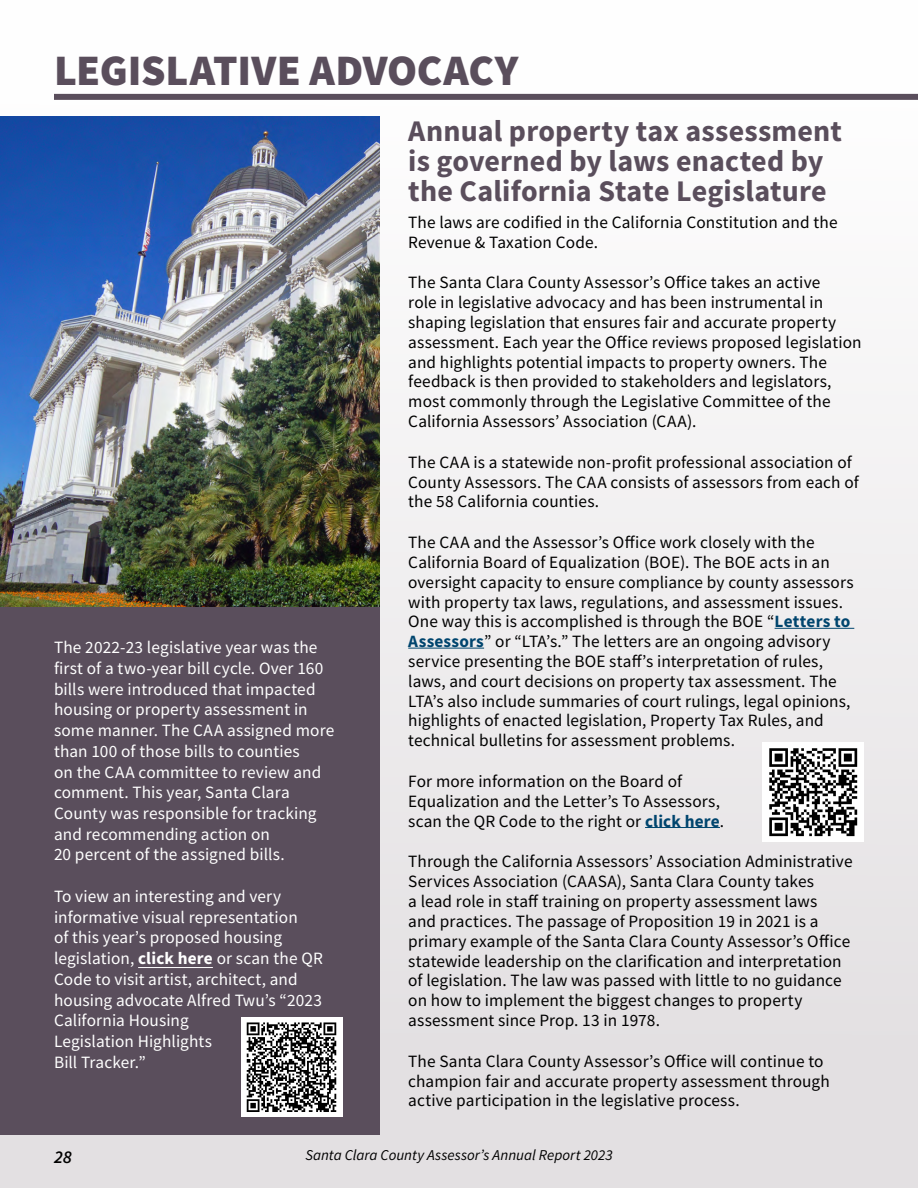
<style>
.page{position:relative;width:918px;height:1188px;background:#fff}
.page>*{position:absolute;margin:0;border:0;box-sizing:border-box;transform-origin:0 0}
.t1{font:900 43.5px "Source Sans Pro";letter-spacing:-.005em;color:#5a4e5c}
.t2{font:700 30px/30px "Source Sans Pro";letter-spacing:.005em;color:#5a4e5c}
.t3{font:italic 600 18px "Source Sans Pro";color:#000}
.t4{font:17.25px/19.8px "Source Sans Pro";letter-spacing:.005em;color:#000}
.t5{font:17.25px/20.7px "Source Sans Pro";letter-spacing:.005em;color:#fff}
.t6{font:italic 15px "Source Sans Pro";color:#000}
.s1{font-weight:700;color:#00456e}
.s2{font-weight:700}
</style>
<div class="page">
<div style="left:0;top:0;width:918px;height:1188px;background:linear-gradient(to bottom,#fff,#e0dddf)"></div>
<div style="left:0;top:607px;width:379px;height:527px;background:#5a4e5c"></div>
<hr style="left:775px;top:628px;width:79px;height:1px;background:#00456e">
<hr style="left:408px;top:648px;width:76px;height:1px;background:#00456e">
<hr style="left:645px;top:827px;width:75px;height:1px;background:#00456e">
<img style="left:0;top:117px;width:379px;height:490px">
<div style="left:54px;top:94px;width:864px;height:6px;background:#5a4e5c"></div>
<div style="left:762px;top:742px;width:102px;height:100px;background:#fff"></div>
<svg style="left:769px;top:748px;width:88px;height:88px"></svg>
<div style="left:241px;top:1018px;width:101px;height:99px;background:#fff"></div>
<svg style="left:247px;top:1022px;width:89px;height:90px"></svg>
<hr style="left:138px;top:967px;width:75px;height:1px;background:#fff">
<h1 class="t1" style="left:54px;top:40px;width:466px">LEGISLATIVE ADVOCACY</h1>
<h2 class="t2" style="left:408px;top:116px;width:435px">Annual property tax assessment is governed by laws enacted by the California State Legislature</h2>
<p class="t4" style="left:408px;top:212px;width:431px">The laws are codified in the California Constitution and the<br>Revenue &amp; Taxation Code.</p>
<p class="t4" style="left:408px;top:273px;width:455px">The Santa Clara County Assessor’s Office takes an active<br>role in legislative advocacy and has been instrumental in shaping legislation that ensures fair and accurate property assessment. Each year the Office reviews proposed legislation and highlights potential impacts to property owners. The feedback is then provided to stakeholders and legislators, most commonly through the Legislative Committee of the California Assessors’ Association (CAA).</p>
<p class="t4" style="left:408px;top:452px;width:452px">The CAA is a statewide non-profit professional association of<br>County Assessors. The CAA consists of assessors from each of the 58 California counties.</p>
<p class="t4" style="left:408px;top:533px;width:447px">The CAA and the Assessor’s Office work closely with the California Board of Equalization (BOE). The BOE acts in an oversight capacity to ensure compliance by county assessors with property tax laws, regulations, and assessment issues.<br>One way this is accomplished is through the BOE “<span class="s1">Letters to Assessors</span>” or “LTA’s.” The letters are an ongoing advisory service presenting the BOE staff’s interpretation of rules, laws, and court decisions on property tax assessment. The LTA’s also include summaries of court rulings, legal opinions, highlights of enacted legislation, Property Tax Rules, and technical bulletins for assessment problems.</p>
<p class="t4" style="left:408px;top:771px;width:318px">For more information on the Board of<br>Equalization and the Letter’s To Assessors, scan the QR Code to the right or <span class="s1">click here</span>.</p>
<p class="t4" style="left:408px;top:852px;width:446px">Through the California Assessors’ Association Administrative Services Association (CAASA), Santa Clara County takes<br>a lead role in staff training on property assessment laws<br>and practices. The passage of Proposition 19 in 2021 is a primary example of the Santa Clara County Assessor’s Office statewide leadership on the clarification and interpretation of legislation. The law was passed with little to no guidance on how to implement the biggest changes to property assessment since Prop. 13 in 1978.</p>
<p class="t4" style="left:408px;top:1051px;width:423px">The Santa Clara County Assessor’s Office will continue to champion fair and accurate property assessment through active participation in the legislative process.</p>
<p class="t5" style="left:54px;top:637px;width:282px">The 2022-23 legislative year was the first of a two-year bill cycle. Over 160 bills were introduced that impacted housing or property assessment in some manner. The CAA assigned more than 100 of those bills to counties<br>on the CAA committee to review and comment. This year, Santa Clara County was responsible for tracking and recommending action on<br>20 percent of the assigned bills.</p>
<p class="t5" style="left:54px;top:886px;width:270px">To view an interesting and very informative visual representation<br>of this year’s proposed housing legislation, <span class="s2">click here</span> or scan the QR<br>Code to visit artist, architect, and housing advocate Alfred Twu’s “2023<br>California Housing<br>Legislation Highlights<br>Bill Tracker.”</p>
<p class="t3" style="left:54px;top:1145px;width:19px">28</p>
<p class="t6" style="left:305px;top:1146px;width:309px">Santa Clara County Assessor’s Annual Report 2023</p>
</div>
